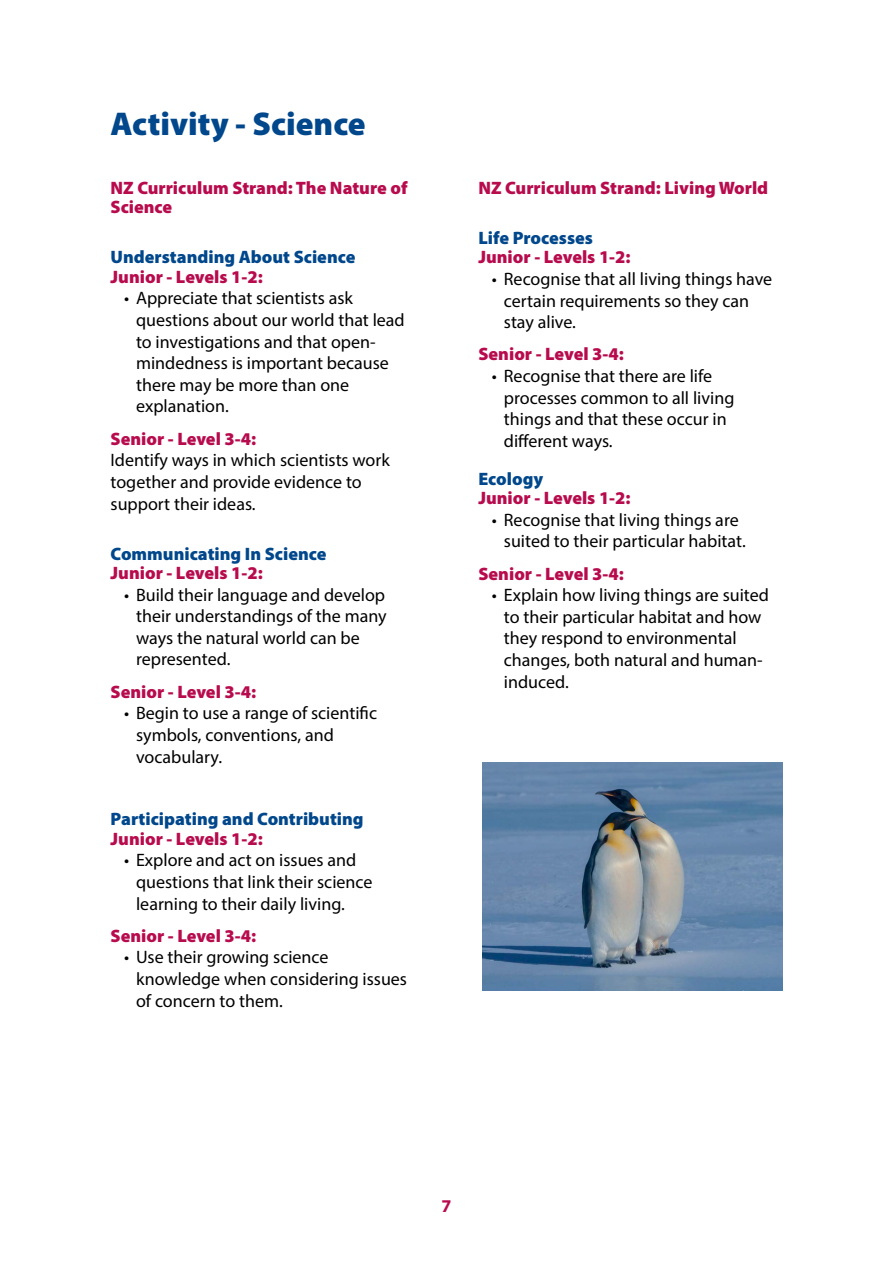
<style>
.page{position:relative;width:893px;height:1263px;background:#fff}
.page>*{position:absolute;margin:0;border:0;box-sizing:border-box;transform-origin:0 0}
.t1{font:900 33px "Myriad Pro";color:#00478c}
.t2{font:18px/21.6px "Myriad Pro";color:#000}
.t3{font:900 18px/19.5px "Myriad Pro";color:#b80b4d}
.t4{font:900 18px "Myriad Pro";color:#00478c}
.t5{font:700 18px "Myriad Pro";color:#b80b4d}
</style>
<div class="page">
<img style="left:483px;top:763px;width:299px;height:228px">
<h1 class="t1" style="left:111px;top:102px;width:257px">Activity - Science</h1>
<p class="t3" style="left:111px;top:177px;width:299px">NZ Curriculum Strand: The Nature of<br>Science</p>
<p class="t4" style="left:111px;top:245px;width:246px">Understanding About Science</p>
<p class="t3" style="left:111px;top:266px;width:154px">Junior - Levels 1-2:</p>
<p class="t2" style="left:136px;top:287px;width:270px;text-indent:-12px">• Appreciate that scientists ask questions about our world that lead to investigations and that open&shy;mindedness is important because there may be more than one explanation.</p>
<p class="t3" style="left:111px;top:428px;width:147px">Senior - Level 3-4:</p>
<p class="t2" style="left:111px;top:449px;width:281px">Identify ways in which scientists work together and provide evidence to support their ideas.</p>
<p class="t4" style="left:111px;top:541px;width:217px">Communicating In Science</p>
<p class="t3" style="left:111px;top:562px;width:154px">Junior - Levels 1-2:</p>
<p class="t2" style="left:136px;top:583px;width:252px;text-indent:-12px">• Build their language and develop their understandings of the many ways the natural world can be represented.</p>
<p class="t3" style="left:111px;top:681px;width:147px">Senior - Level 3-4:</p>
<p class="t2" style="left:136px;top:702px;width:243px;text-indent:-12px">• Begin to use a range of scientific symbols, conventions, and vocabulary.</p>
<p class="t4" style="left:111px;top:807px;width:255px">Participating and Contributing</p>
<p class="t3" style="left:111px;top:828px;width:154px">Junior - Levels 1-2:</p>
<p class="t2" style="left:136px;top:849px;width:238px;text-indent:-12px">• Explore and act on issues and questions that link their science learning to their daily living.</p>
<p class="t3" style="left:111px;top:925px;width:147px">Senior - Level 3-4:</p>
<p class="t2" style="left:136px;top:946px;width:273px;text-indent:-12px">• Use their growing science knowledge when considering issues of concern to them.</p>
<p class="t3" style="left:478px;top:177px;width:291px">NZ Curriculum Strand: Living World</p>
<p class="t4" style="left:478px;top:226px;width:116px">Life Processes</p>
<p class="t3" style="left:478px;top:247px;width:154px">Junior - Levels 1-2:</p>
<p class="t2" style="left:504px;top:268px;width:270px;text-indent:-12px">• Recognise that all living things have certain requirements so they can stay alive.</p>
<p class="t3" style="left:478px;top:344px;width:147px">Senior - Level 3-4:</p>
<p class="t2" style="left:504px;top:365px;width:232px;text-indent:-12px">• Recognise that there are life processes common to all living things and that these occur in different ways.</p>
<p class="t4" style="left:478px;top:466px;width:66px">Ecology</p>
<p class="t3" style="left:478px;top:487px;width:154px">Junior - Levels 1-2:</p>
<p class="t2" style="left:504px;top:508px;width:243px;text-indent:-12px">• Recognise that living things are suited to their particular habitat.</p>
<p class="t3" style="left:478px;top:563px;width:147px">Senior - Level 3-4:</p>
<p class="t2" style="left:504px;top:584px;width:267px;text-indent:-12px">• Explain how living things are suited to their particular habitat and how they respond to environmental changes, both natural and human&shy;induced.</p>
<p class="t5" style="left:441px;top:1194px;width:11px">7</p>
</div>
